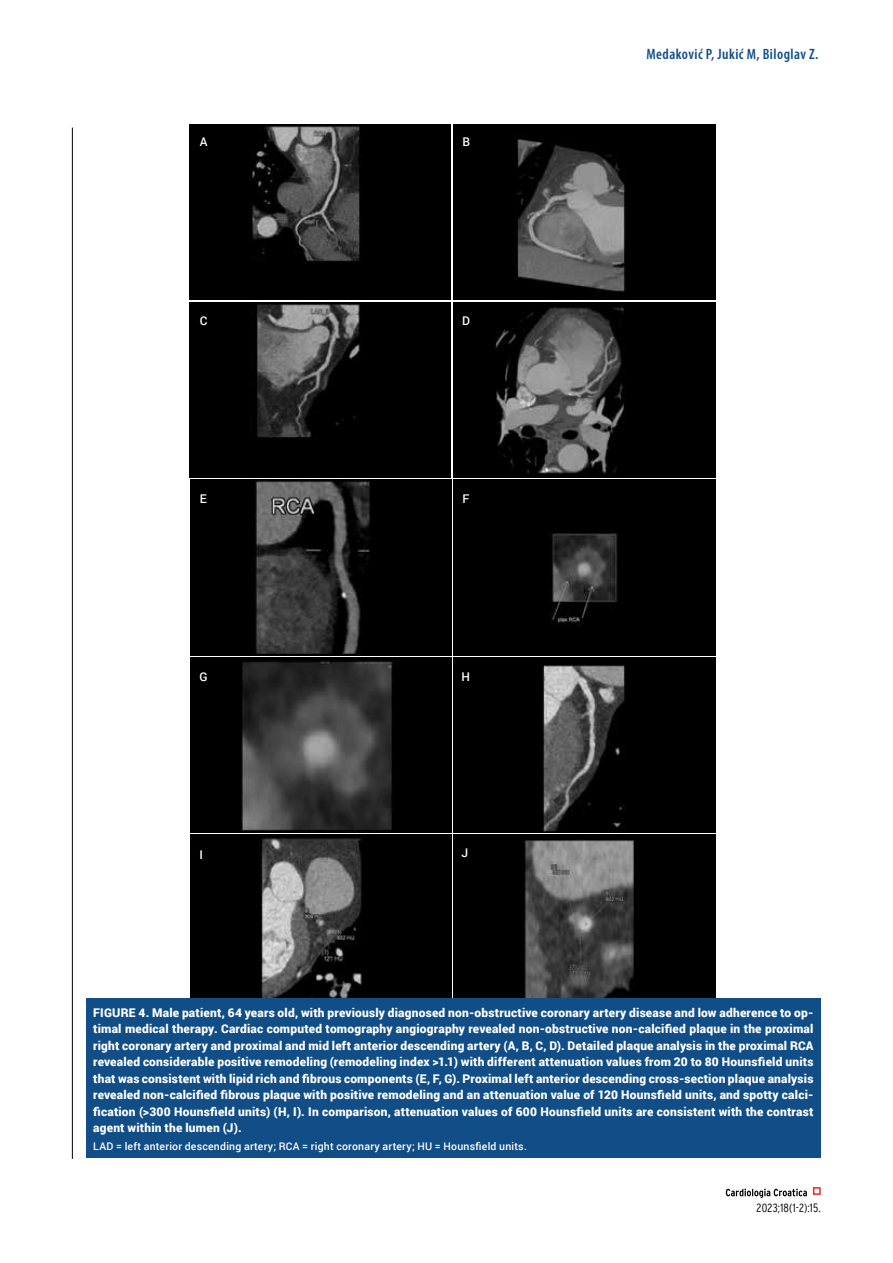
<style>
.page{position:relative;width:893px;height:1263px;background:#fff}
.page>*{position:absolute;margin:0;border:0;box-sizing:border-box;transform-origin:0 0}
.t1{font:600 condensed 15px "Myriad Pro";letter-spacing:.03em;color:#114d86}
.t2{font:900 12px/16.5px "Roboto";letter-spacing:.02em;color:#fff;text-align:justify}
.t3{font:300 condensed 12px "Interstate";letter-spacing:.02em;color:#000}
.t4{font:500 12px "Roboto";color:#fff}
.t5{font:500 10.5px "Roboto";letter-spacing:.025em;color:#fff}
</style>
<div class="page">
<svg style="left:726px;top:1188px;width:81px;height:10px"></svg>
<div style="left:813px;top:1187px;width:8px;height:8px;border:2px solid #ee292a"></div>
<hr style="left:72px;top:128px;width:1px;height:1031px;background:#000">
<img style="left:189px;top:125px;width:262px;height:175px">
<img style="left:454px;top:125px;width:262px;height:175px">
<img style="left:189px;top:302px;width:262px;height:176px">
<img style="left:454px;top:302px;width:262px;height:176px">
<img style="left:190px;top:480px;width:262px;height:175px">
<img style="left:454px;top:480px;width:262px;height:175px">
<img style="left:190px;top:657px;width:262px;height:175px">
<img style="left:454px;top:657px;width:262px;height:175px">
<img style="left:190px;top:834px;width:262px;height:164px">
<img style="left:454px;top:834px;width:262px;height:164px">
<div style="left:86px;top:998px;width:735px;height:159px;background:#114d86"></div>
<p class="t1" style="left:646px;top:45px;width:174px">Medaković P, Jukić M, Biloglav Z.</p>
<p class="t4" style="left:200px;top:133px;width:9px">A</p>
<p class="t4" style="left:463px;top:133px;width:9px">B</p>
<p class="t4" style="left:200px;top:312px;width:9px">C</p>
<p class="t4" style="left:462px;top:312px;width:9px">D</p>
<p class="t4" style="left:200px;top:490px;width:8px">E</p>
<p class="t4" style="left:463px;top:490px;width:8px">F</p>
<p class="t4" style="left:199px;top:669px;width:10px">G</p>
<p class="t4" style="left:462px;top:669px;width:10px">H</p>
<p class="t4" style="left:199px;top:846px;width:5px">I</p>
<p class="t4" style="left:462px;top:844px;width:8px">J</p>
<p class="t2" style="left:93px;top:1004px;width:722px">Figure 4. Male patient, 64 years old, with previously diagnosed non-obstructive coronary artery disease and low adherence to op&shy;timal medical therapy. Cardiac computed tomography angiography revealed non-obstructive non-calcified plaque in the proximal right coronary artery and proximal and mid left anterior descending artery (A, B, C, D). Detailed plaque analysis in the proximal RCA revealed considerable positive remodeling (remodeling index &gt;1.1) with different attenuation values from 20 to 80 Hounsfield units that was consistent with lipid rich and fibrous components (E, F, G). Proximal left anterior descending cross-section plaque analysis revealed non-calcified fibrous plaque with positive remodeling and an attenuation value of 120 Hounsfield units, and spotty calci&shy;fication (&gt;300 Hounsfield units) (H, I). In comparison, attenuation values of 600 Hounsfield units are consistent with the contrast agent within the lumen (J).</p>
<p class="t5" style="left:93px;top:1139px;width:435px">LAD = left anterior descending artery; RCA = right coronary artery; HU = Hounsfield units.</p>
<p class="t3" style="left:757px;top:1201px;width:66px">2023;18(1-2):15.</p>
</div>
